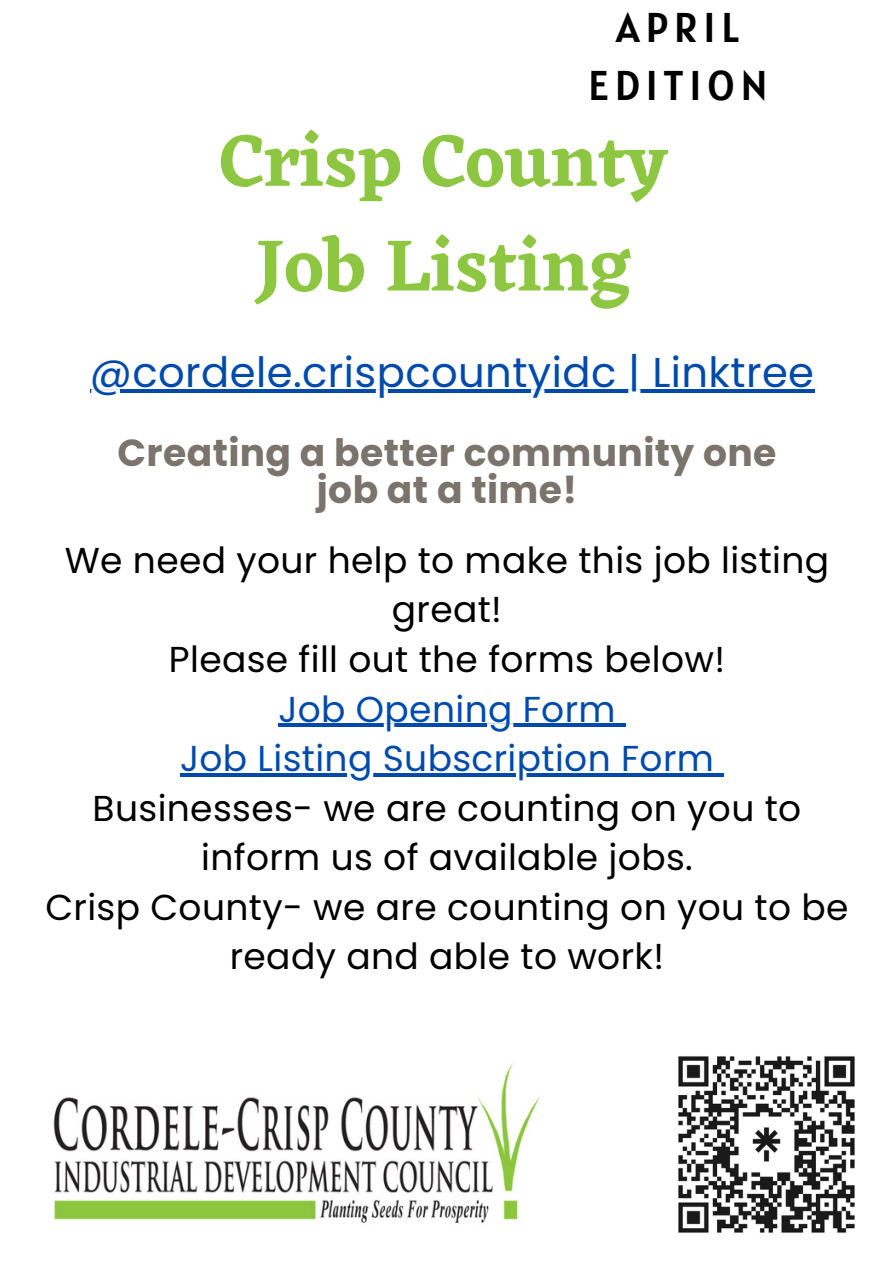
<style>
.page{position:relative;width:894px;height:1264px;background:#fff}
.page>*{position:absolute;margin:0;border:0;box-sizing:border-box;transform-origin:0 0}
.t1{font:600 75.45px/104.7px "Eczar";color:#8dc640;text-align:center}
.t2{font:41.7px "Poppins";letter-spacing:.01em;color:#004aad}
.t3{font:41.4px/57.3px "Alatsi";letter-spacing:.14em;color:#000;text-align:center}
.t4{font:700 37.65px/37.2px "Poppins";letter-spacing:.01em;color:#7b746d;text-align:center}
.t5{font:36px/49.5px "Poppins";letter-spacing:.01em;color:#000;text-align:center}
.t6{font:36px "Poppins";letter-spacing:.01em;color:#004aad}
</style>
<div class="page">
<hr style="left:90px;top:390px;width:724px;height:3px;background:#004aad">
<hr style="left:278px;top:723px;width:337px;height:4px;background:#004aad">
<hr style="left:615px;top:723px;width:10px;height:4px;background:#004aad">
<hr style="left:180px;top:773px;width:534px;height:3px;background:#004aad">
<svg style="left:714px;top:773px;width:10px;height:3px"></svg>
<img style="left:53px;top:1064px;width:487px;height:159px">
<img style="left:678px;top:1056px;width:177px;height:177px">
<h1 class="t3" style="left:588px;top:-1px;width:181px">APRIL<br>EDITION</h1>
<h2 class="t1" style="left:220px;top:107px;width:449px">Crisp County<br>Job Listing</h2>
<h4 class="t2" style="left:90px;top:343px;width:725px">@cordele.crispcountyidc | Linktree</h4>
<h3 class="t4" style="left:117px;top:434px;width:660px">Creating a better community one job at a time!</h3>
<p class="t5" style="left:65px;top:535px;width:765px">We need your help to make this job listing great!</p>
<p class="t5" style="left:169px;top:634px;width:557px">Please fill out the forms below!</p>
<p class="t6" style="left:278px;top:683px;width:338px">Job Opening Form</p>
<p class="t6" style="left:180px;top:733px;width:535px">Job Listing Subscription Form</p>
<p class="t5" style="left:93px;top:783px;width:710px">Businesses- we are counting on you to inform us of available jobs.</p>
<p class="t5" style="left:45px;top:882px;width:804px">Crisp County- we are counting on you to be ready and able to work!</p>
</div>
